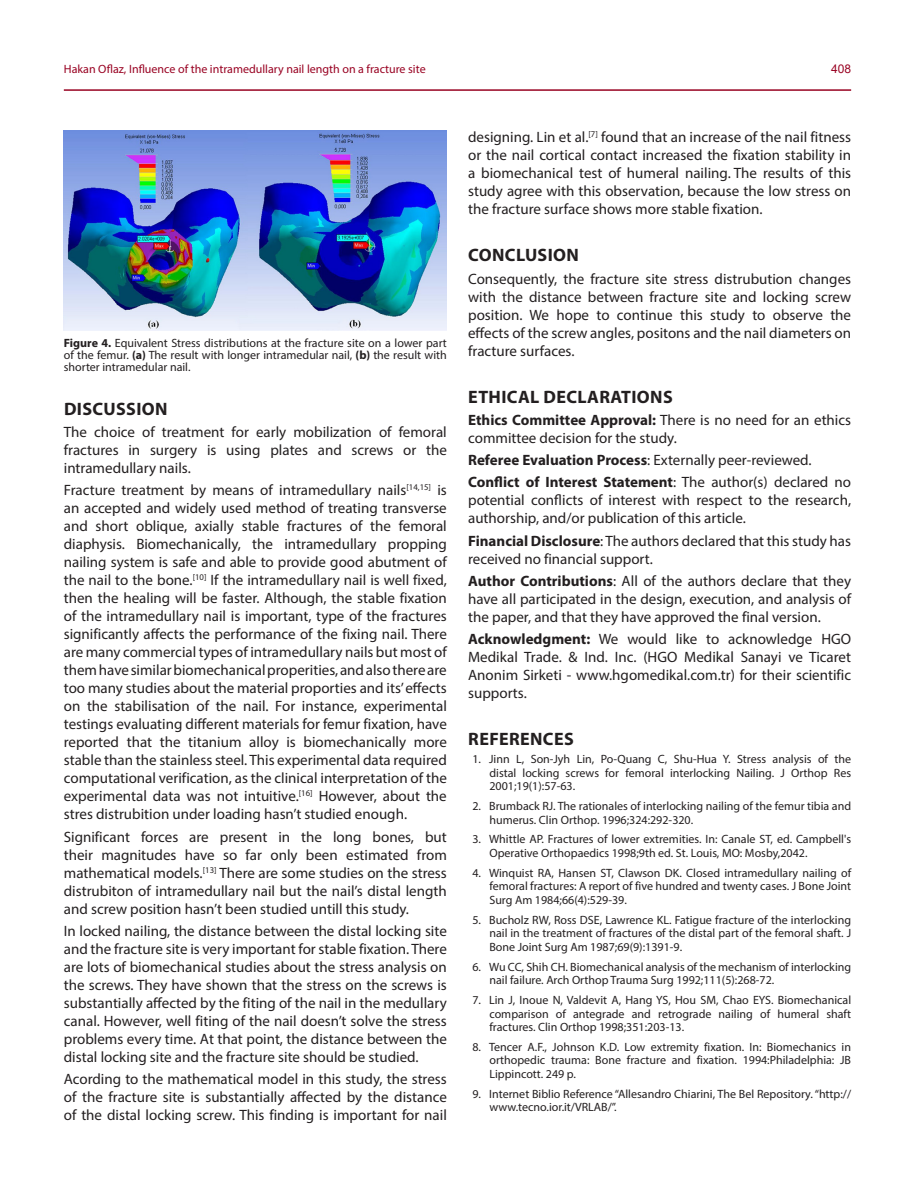
<style>
.page{position:relative;width:915px;height:1191px;background:#fff}
.page>*{position:absolute;margin:0;border:0;box-sizing:border-box;transform-origin:0 0}
.Metin_Başlıkları{font:700 18px "Myriad Pro";letter-spacing:.02em;color:#231f20}
.Ana_Metin{font:15px/18px "Myriad Pro";color:#231f20;text-align:justify}
.Tablo_metni{font:12px/13.5px "Myriad Pro";color:#231f20;text-align:justify}
.t1{font:12px "Myriad Pro";color:#990323}
.t2{font:12px "Arial";color:#990323}
.s1{font-weight:700}
</style>
<div class="page">
<hr style="left:64px;top:89px;width:786px;height:2px;background:#990323">
<img style="left:64px;top:131px;width:382px;height:200px">
<p class="t1" style="left:64px;top:61px;width:363px">Hakan Oflaz, Influence of the intramedullary nail length on a fracture site</p>
<p class="t2" style="left:830px;top:60px;width:22px">408</p>
<p class="Tablo_metni" style="left:64px;top:337px;width:384px;line-height:12px"><span class="s1">Figure 4.</span> Equivalent Stress distributions at the fracture site on a lower part of the femur. <span class="s1">(a)</span> The result with longer intramedular nail, <span class="s1">(b)</span> the result with shorter intramedular nail.</p>
<p class="Metin_Başlıkları" style="left:64px;top:397px;width:105px">DISCUSSION</p>
<p class="Ana_Metin" style="left:64px;top:422px;width:384px">The choice of treatment for early mobilization of femoral fractures in surgery is using plates and screws or the intramedullary nails.</p>
<p class="Ana_Metin" style="left:64px;top:481px;width:384px">Fracture treatment by means of intramedullary nails<sup>[14,15]</sup> is an accepted and widely used method of treating transverse and short oblique, axially stable fractures of the femoral diaphysis. Biomechanically, the intramedullary propping nailing system is safe and able to provide good abutment of the nail to the bone.<sup>[10]</sup> If the intramedullary nail is well fixed, then the healing will be faster. Although, the stable fixation of the intramedullary nail is important, type of the fractures significantly affects the performance of the fixing nail. There are many commercial types of intramedullary nails but most of them have similar biomechanical properities, and also there are too many studies about the material proporties and its’ effects on the stabilisation of the nail. For instance, experimental testings evaluating different materials for femur fixation, have reported that the titanium alloy is biomechanically more stable than the stainless steel. This experimental data required computational verification, as the clinical interpretation of the experimental data was not intuitive.<sup>[16]</sup> However, about the stres distrubition under loading hasn’t studied enough.</p>
<p class="Ana_Metin" style="left:64px;top:827px;width:384px">Significant forces are present in the long bones, but their magnitudes have so far only been estimated from mathematical models.<sup>[13]</sup> There are some studies on the stress distrubiton of intramedullary nail but the nail’s distal length and screw position hasn’t been studied untill this study.</p>
<p class="Ana_Metin" style="left:64px;top:921px;width:384px">In locked nailing, the distance between the distal locking site and the fracture site is very important for stable fixation. There are lots of biomechanical studies about the stress analysis on the screws. They have shown that the stress on the screws is substantially affected by the fiting of the nail in the medullary canal. However, well fiting of the nail doesn’t solve the stress problems every time. At that point, the distance between the distal locking site and the fracture site should be studied.</p>
<p class="Ana_Metin" style="left:64px;top:1069px;width:384px">Acording to the mathematical model in this study, the stress of the fracture site is substantially affected by the distance of the distal locking screw. This finding is important for nail</p>
<p class="Ana_Metin" style="left:468px;top:128px;width:384px">designing. Lin et al.<sup>[7]</sup> found that an increase of the nail fitness or the nail cortical contact increased the fixation stability in a biomechanical test of humeral nailing. The results of this study agree with this observation, because the low stress on the fracture surface shows more stable fixation.</p>
<p class="Metin_Başlıkları" style="left:468px;top:243px;width:112px">CONCLUSION</p>
<p class="Ana_Metin" style="left:468px;top:269px;width:384px">Consequently, the fracture site stress distrubution changes with the distance between fracture site and locking screw position. We hope to continue this study to observe the effects of the screw angles, positons and the nail diameters on fracture surfaces.</p>
<p class="Metin_Başlıkları" style="left:468px;top:385px;width:206px">ETHICAL DECLARATIONS</p>
<p class="Ana_Metin" style="left:468px;top:411px;width:384px"><span class="s1">Ethics Committee Approval:</span> There is no need for an ethics committee decision for the study.</p>
<p class="Ana_Metin" style="left:468px;top:451px;width:345px"><span class="s1">Referee Evaluation Process</span>: Externally peer-reviewed.</p>
<p class="Ana_Metin" style="left:468px;top:473px;width:384px"><span class="s1">Conflict of Interest Statement</span>: The author(s) declared no potential conflicts of interest with respect to the research, authorship, and/or publication of this article.</p>
<p class="Ana_Metin" style="left:468px;top:531px;width:384px"><span class="s1">Financial Disclosure</span>: The authors declared that this study has received no financial support.</p>
<p class="Ana_Metin" style="left:468px;top:572px;width:384px"><span class="s1">Author Contributions</span>: All of the authors declare that they have all participated in the design, execution, and analysis of the paper, and that they have approved the final version.</p>
<p class="Ana_Metin" style="left:468px;top:630px;width:384px"><span class="s1">Acknowledgment:</span> We would like to acknowledge HGO Medikal Trade. &amp; Ind. Inc. (HGO Medikal Sanayi ve Ticaret Anonim Sirketi - www.hgomedikal.com.tr) for their scientific supports.</p>
<p class="Metin_Başlıkları" style="left:468px;top:727px;width:107px">REFERENCES</p>
<p class="Tablo_metni" style="left:489px;top:752px;width:363px;text-indent:-17px">1. Jinn L, Son-Jyh Lin, Po-Quang C, Shu-Hua Y. Stress analysis of the distal locking screws for femoral interlocking Nailing. J Orthop Res 2001;19(1):57-63.</p>
<p class="Tablo_metni" style="left:489px;top:799px;width:363px;text-indent:-17px">2. Brumback RJ. The rationales of interlocking nailing of the femur tibia and humerus. Clin Orthop. 1996;324:292-320.</p>
<p class="Tablo_metni" style="left:489px;top:832px;width:363px;text-indent:-17px">3. Whittle AP. Fractures of lower extremities. In: Canale ST, ed. Campbell's<br>Operative Orthopaedics 1998;9th ed. St. Louis, MO: Mosby,2042.</p>
<p class="Tablo_metni" style="left:489px;top:866px;width:363px;text-indent:-17px">4. Winquist RA, Hansen ST, Clawson DK. Closed intramedullary nailing of femoral fractures: A report of five hundred and twenty cases. J Bone Joint Surg Am 1984;66(4):529-39.</p>
<p class="Tablo_metni" style="left:489px;top:912px;width:363px;text-indent:-17px">5. Bucholz RW, Ross DSE, Lawrence KL. Fatigue fracture of the interlocking nail in the treatment of fractures of the distal part of the femoral shaft. J Bone Joint Surg Am 1987;69(9):1391-9.</p>
<p class="Tablo_metni" style="left:489px;top:959px;width:363px;text-indent:-17px">6. Wu CC, Shih CH. Biomechanical analysis of the mechanism of interlocking nail failure. Arch Orthop Trauma Surg 1992;111(5):268-72.</p>
<p class="Tablo_metni" style="left:489px;top:993px;width:363px;text-indent:-17px">7. Lin J, Inoue N, Valdevit A, Hang YS, Hou SM, Chao EYS. Biomechanical comparison of antegrade and retrograde nailing of humeral shaft fractures. Clin Orthop 1998;351:203-13.</p>
<p class="Tablo_metni" style="left:489px;top:1040px;width:363px;text-indent:-17px">8. Tencer A.F., Johnson K.D. Low extremity fixation. In: Biomechanics in orthopedic trauma: Bone fracture and fixation. 1994:Philadelphia: JB Lippincott. 249 p.</p>
<p class="Tablo_metni" style="left:489px;top:1086px;width:363px;text-indent:-17px">9. Internet Biblio Reference “Allesandro Chiarini, The Bel Repository. “http:// www.tecno.ior.it/VRLAB/”.</p>
</div>
